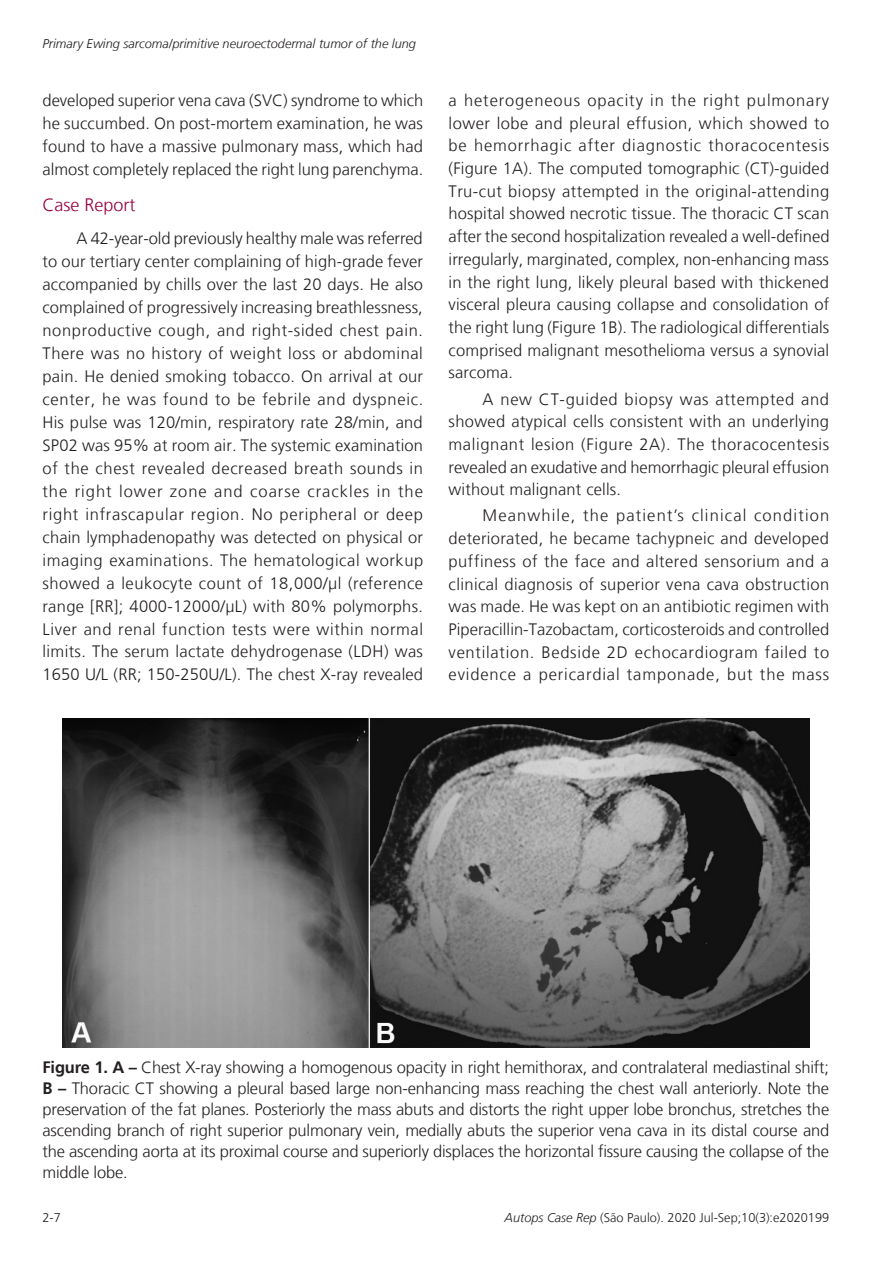
<style>
.page{position:relative;width:893px;height:1263px;background:#fff}
.page>*{position:absolute;margin:0;border:0;box-sizing:border-box;transform-origin:0 0}
.Heading2{font:300 18px "Frutiger LT";color:#970044}
.Paragraph{font:300 16.5px/22.6px "Frutiger LT";letter-spacing:.01em;color:#231f20;text-align:justify}
.FigureCaption{font:300 16.5px/21px "Frutiger LT";letter-spacing:-.01em;color:#231f20;text-align:justify}
.t1{font:italic 300 12.75px "Frutiger LT";color:#231f20}
.t2{font:300 12.75px "Frutiger LT";color:#231f20}
.s1{font-weight:700}
.s2{font-style:italic}
</style>
<div class="page">
<img style="left:62px;top:718px;width:747px;height:330px">
<p class="t1" style="left:43px;top:37px;width:375px">Primary Ewing sarcoma/primitive neuroectodermal tumor of the lung</p>
<p class="Paragraph" style="left:43px;top:89px;width:382px">developed superior vena cava (SVC) syndrome to which he succumbed. On post-mortem examination, he was found to have a massive pulmonary mass, which had almost completely replaced the right lung parenchyma.</p>
<p class="Heading2" style="left:43px;top:195px;width:95px">Case Report</p>
<p class="Paragraph" style="left:43px;top:227px;width:382px;text-indent:34px">A 42-year-old previously healthy male was referred to our tertiary center complaining of high‑grade fever accompanied by chills over the last 20 days. He also complained of progressively increasing breathlessness, nonproductive cough, and right‑sided chest pain.<br>There was no history of weight loss or abdominal pain. He denied smoking tobacco. On arrival at our center, he was found to be febrile and dyspneic.<br>His pulse was 120/min, respiratory rate 28/min, and SP02 was 95% at room air. The systemic examination of the chest revealed decreased breath sounds in the right lower zone and coarse crackles in the right infrascapular region. No peripheral or deep chain lymphadenopathy was detected on physical or imaging examinations. The hematological workup showed a leukocyte count of 18,000/µl (reference range [RR]; 4000-12000/μL) with 80% polymorphs.<br>Liver and renal function tests were within normal limits. The serum lactate dehydrogenase (LDH) was 1650 U/L (RR; 150‑250U/L). The chest X-ray revealed</p>
<p class="Paragraph" style="left:449px;top:89px;width:382px">a heterogeneous opacity in the right pulmonary lower lobe and pleural effusion, which showed to be hemorrhagic after diagnostic thoracocentesis (Figure 1A). The computed tomographic (CT)-guided Tru-cut biopsy attempted in the original-attending hospital showed necrotic tissue. The thoracic CT scan after the second hospitalization revealed a well-defined irregularly, marginated, complex, non-enhancing mass in the right lung, likely pleural based with thickened visceral pleura causing collapse and consolidation of the right lung (Figure 1B). The radiological differentials comprised malignant mesothelioma versus a synovial sarcoma.</p>
<p class="Paragraph" style="left:449px;top:388px;width:382px;text-indent:34px">A new CT-guided biopsy was attempted and showed atypical cells consistent with an underlying malignant lesion (Figure 2A). The thoracocentesis revealed an exudative and hemorrhagic pleural effusion without malignant cells.</p>
<p class="Paragraph" style="left:449px;top:505px;width:382px;text-indent:34px">Meanwhile, the patient’s clinical condition deteriorated, he became tachypneic and developed puffiness of the face and altered sensorium and a clinical diagnosis of superior vena cava obstruction was made. He was kept on an antibiotic regimen with Piperacillin-Tazobactam, corticosteroids and controlled ventilation. Bedside 2D echocardiogram failed to evidence a pericardial tamponade, but the mass</p>
<p class="FigureCaption" style="left:43px;top:1057px;width:788px"><span class="s1">Figure 1. A –</span> Chest X-ray showing a homogenous opacity in right hemithorax, and contralateral mediastinal shift; <span class="s1">B –</span> Thoracic CT showing a pleural based large non-enhancing mass reaching the chest wall anteriorly. Note the preservation of the fat planes. Posteriorly the mass abuts and distorts the right upper lobe bronchus, stretches the ascending branch of right superior pulmonary vein, medially abuts the superior vena cava in its distal course and the ascending aorta at its proximal course and superiorly displaces the horizontal fissure causing the collapse of the middle lobe.</p>
<p class="t2" style="left:43px;top:1210px;width:20px">2-7</p>
<p class="t2" style="left:505px;top:1210px;width:326px"><span class="s2">Autops Case Rep</span> (São Paulo). 2020 Jul-Sep;10(3):e2020199</p>
</div>
